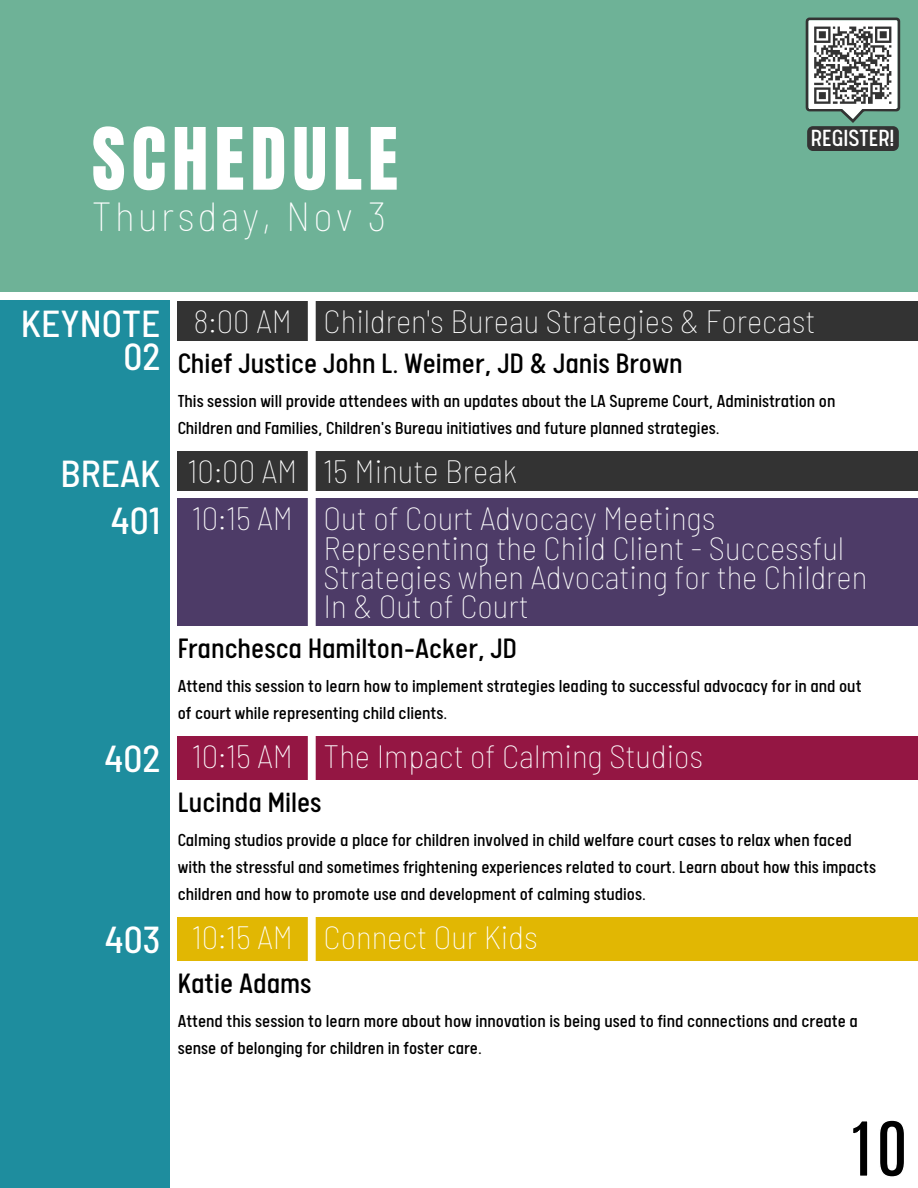
<style>
.page{position:relative;width:918px;height:1188px;background:#fff}
.page>*{position:absolute;margin:0;border:0;box-sizing:border-box;transform-origin:0 0}
.t1{font:73.05px "Anton";letter-spacing:.08em;color:#fff}
.t2{font:700 64.65px "Antonio";color:#000}
.t3{font:100 semi-condensed 41.55px "Barlow";letter-spacing:.08em;color:#fff}
.t4{font:500 semi-condensed 37.5px/32.7px "Barlow";color:#fff;text-align:right}
.t5{font:100 semi-condensed 33px/29.2px "Barlow";color:#fff}
.t6{font:31.5px "Calps";color:#000}
.t7{font:26.25px "Calps";color:#fff}
.t8{font:19.5px/27px "Calps";color:#000}
.s1{font-weight:500;font-size:37.5px}
</style>
<div class="page">
<div style="left:0;top:301px;width:918px;height:39px;background:#333"></div>
<div style="left:0;top:451px;width:918px;height:40px;background:#333"></div>
<div style="left:0;top:498px;width:918px;height:127px;background:#4d3b67"></div>
<div style="left:0;top:736px;width:918px;height:44px;background:#941643"></div>
<div style="left:0;top:917px;width:918px;height:44px;background:#e1b703"></div>
<div style="left:1px;top:264px;width:176px;height:924px;background:#fff"></div>
<div style="left:0;top:246px;width:169px;height:942px;background:#1e8d9e"></div>
<div style="left:0;top:158px;width:918px;height:142px;background:#fff"></div>
<div style="left:0;top:0;width:918px;height:292px;background:#6eb297"></div>
<div style="left:308px;top:301px;width:8px;height:887px;background:#fff"></div>
<div style="left:807px;top:126px;width:92px;height:25px;background:#333;border-radius:6px"></div>
<svg style="left:806px;top:18px;width:94px;height:105px;background:#9fa7a4"></svg>
<h1 class="t1" style="left:92px;top:107px;width:308px">SCHEDULE</h1>
<h3 class="t3" style="left:92px;top:189px;width:296px">Thursday, Nov 3</h3>
<h3 class="t7" style="left:811px;top:127px;width:85px">REGISTER!</h3>
<h3 class="t4" style="left:21px;top:306px;width:141px">KEYNOTE<br>02</h3>
<h3 class="t5" style="left:193px;top:305px;width:624px">8:00 AM Children's Bureau Strategies &amp; Forecast</h3>
<h3 class="t6" style="left:178px;top:350px;width:506px">Chief Justice John L. Weimer, JD &amp; Janis Brown</h3>
<p class="t8" style="left:178px;top:390px;width:659px">This session will provide attendees with an updates about the LA Supreme Court, Administration on<br>Children and Families, Children's Bureau initiatives and future planned strategies.</p>
<h3 class="t5" style="left:61px;top:456px;width:458px"><span class="s1">BREAK</span> 10:00 AM 15 Minute Break</h3>
<h3 class="t5" style="left:324px;top:502px;width:545px;text-indent:-213px"><span class="s1">401</span> 10:15 AM Out of Court Advocacy Meetings Representing the Child Client - Successful Strategies when Advocating for the Children In &amp; Out of Court</h3>
<h3 class="t6" style="left:178px;top:635px;width:341px">Franchesca Hamilton-Acker, JD</h3>
<p class="t8" style="left:178px;top:675px;width:685px">Attend this session to learn how to implement strategies leading to successful advocacy for in and out of court while representing child clients.</p>
<h3 class="t5" style="left:104px;top:741px;width:600px"><span class="s1">402</span> 10:15 AM The Impact of Calming Studios</h3>
<h3 class="t6" style="left:178px;top:789px;width:145px">Lucinda Miles</h3>
<p class="t8" style="left:178px;top:829px;width:700px">Calming studios provide a place for children involved in child welfare court cases to relax when faced with the stressful and sometimes frightening experiences related to court. Learn about how this impacts children and how to promote use and development of calming studios.</p>
<h3 class="t5" style="left:105px;top:921px;width:434px"><span class="s1">403</span> 10:15 AM Connect Our Kids</h3>
<h3 class="t6" style="left:178px;top:970px;width:135px">Katie Adams</h3>
<p class="t8" style="left:178px;top:1010px;width:682px">Attend this session to learn more about how innovation is being used to find connections and create a sense of belonging for children in foster care.</p>
<h2 class="t2" style="left:851px;top:1102px;width:58px">10</h2>
</div>
